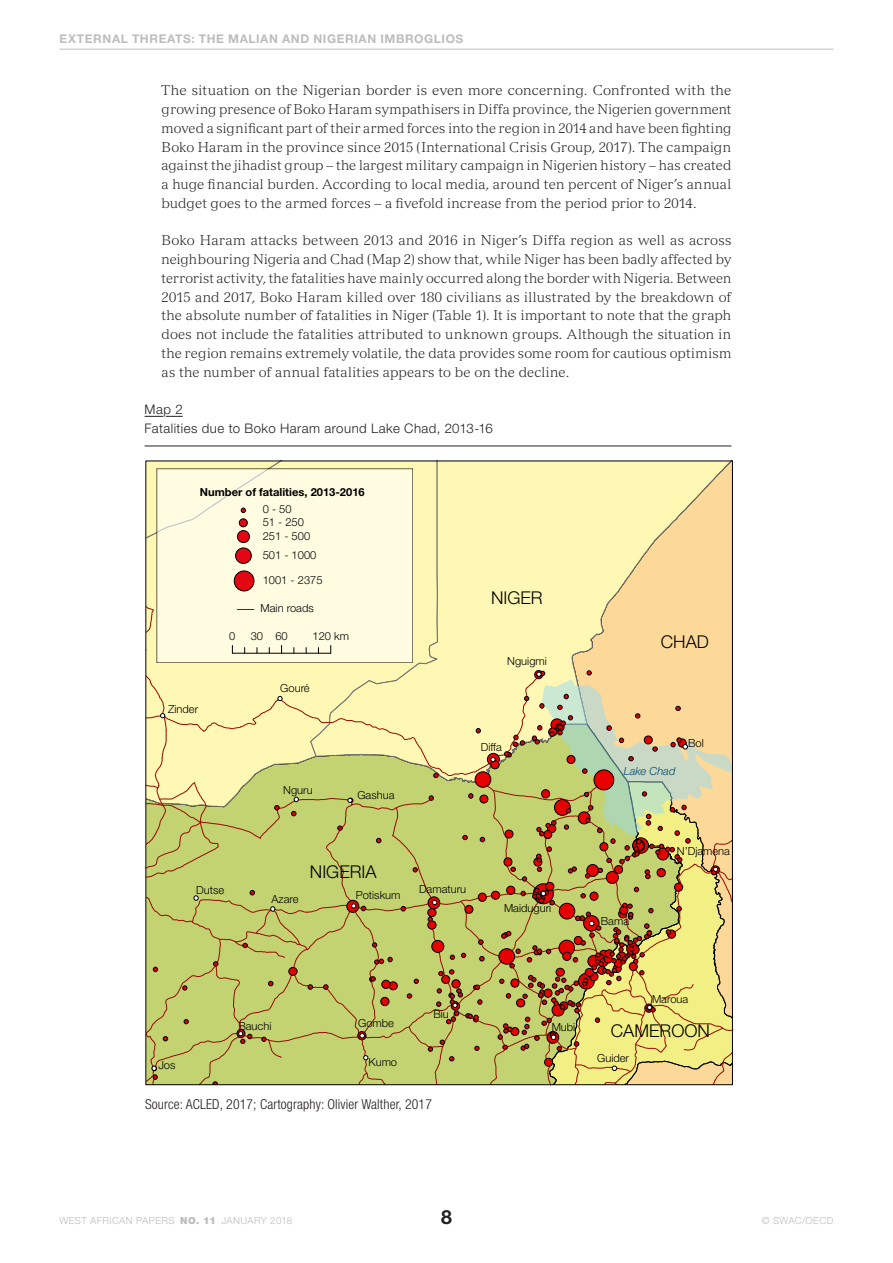
<style>
.page{position:relative;width:893px;height:1263px;background:#fff}
.page>*{position:absolute;margin:0;border:0;box-sizing:border-box;transform-origin:0 0}
.t1{font:700 19.5px "Helvetica Neue LT Std";color:#231f20}
.t2{font:300 17.7px "Helvetica Neue LT Std";color:#000}
.B_Body_9_2_EN{font:300 13.8px/18.8px "Versailles LT Std";letter-spacing:.015em;color:#231f20;text-align:justify}
.C_Text_Infobox{font:300 condensed 13.8px "Helvetica Neue LT Std";letter-spacing:.01em;color:#231f20}
.C_Head_Fig_Map_Box{font:300 13.2px/18.8px "Helvetica Neue LT Std";letter-spacing:.035em;color:#231f20}
.t3{font:700 12px "Helvetica Neue LT Std";letter-spacing:.05em;color:#bcbdc0}
.t4{font:300 11.1px/13.4px "Helvetica Neue LT Std";color:#000}
.t5{font:700 11.1px "Helvetica Neue LT Std";color:#000}
.t6{font:italic 300 11.1px "Helvetica Neue LT Std";color:#004873}
.t7{font:300 9.75px "Helvetica Neue LT Std";letter-spacing:.04em;color:#bcbdc0}
.s1{font-weight:900}
</style>
<div class="page">
<hr style="left:60px;top:49px;width:773px;height:1px;background:#bcbdc0">
<hr style="left:145px;top:446px;width:586px;height:1px;background:#231f20">
<svg style="left:144px;top:415px;width:39px;height:2px"></svg>
<svg style="left:329px;top:463px;width:402px;height:129px;background:#fcf0ae"></svg>
<div style="left:157px;top:469px;width:256px;height:194px;background:#fffce1"></div>
<svg style="left:146px;top:461px;width:183px;height:92px"></svg>
<div style="left:239px;top:519px;width:8px;height:8px;background:#e30613;border-radius:50%"></div>
<div style="left:239px;top:519px;width:8px;height:8px;border:1px solid #000;border-radius:50%"></div>
<div style="left:237px;top:531px;width:12px;height:12px;background:#e30613;border-radius:50%"></div>
<div style="left:237px;top:530px;width:13px;height:13px;border:1px solid #000;border-radius:50%"></div>
<div style="left:236px;top:548px;width:15px;height:15px;background:#e30613;border-radius:50%"></div>
<div style="left:235px;top:548px;width:16px;height:16px;border:1px solid #000;border-radius:50%"></div>
<div style="left:234px;top:571px;width:20px;height:20px;background:#e30613;border-radius:50%"></div>
<div style="left:234px;top:571px;width:20px;height:20px;border:1px solid #000;border-radius:50%"></div>
<svg style="left:146px;top:592px;width:587px;height:493px;background:#d5d085"></svg>
<p class="t3" style="left:60px;top:31px;width:19px">EXTERNAL</p>
<p class="t3" style="left:132px;top:31px;width:10px">THREATS</p>
<p class="t3" style="left:192px;top:31px;width:57px">: THE MALIAN</p>
<p class="t3" style="left:282px;top:31px;width:10px">AND</p>
<p class="t3" style="left:313px;top:31px;width:18px">NIGERIAN</p>
<p class="t3" style="left:380px;top:31px;width:10px">IMBROGLIOS</p>
<p class="B_Body_9_2_EN" style="left:162px;top:81px;width:571px">The situation on the Nigerian border is even more concerning. Confronted with the growing presence of Boko Haram sympathisers in Diffa province, the Nigerien government moved a significant part of their armed forces into the region in 2014 and have been fighting Boko Haram in the province since 2015 (International Crisis Group, 2017). The campaign against the jihadist group – the largest military campaign in Nigerien history – has created a huge financial burden. According to local media, around ten percent of Niger’s annual budget goes to the armed forces – a fivefold increase from the period prior to 2014.</p>
<p class="B_Body_9_2_EN" style="left:162px;top:231px;width:571px">Boko Haram attacks between 2013 and 2016 in Niger’s Diffa region as well as across neighbouring Nigeria and Chad (Map 2) show that, while Niger has been badly affected by terrorist activity, the fatalities have mainly occurred along the border with Nigeria. Between 2015 and 2017, Boko Haram killed over 180 civilians as illustrated by the breakdown of the absolute number of fatalities in Niger (Table 1). It is important to note that the graph does not include the fatalities attributed to unknown groups. Although the situation in the region remains extremely volatile, the data provides some room for cautious optimism as the number of annual fatalities appears to be on the decline.</p>
<p class="C_Head_Fig_Map_Box" style="left:145px;top:400px;width:350px">Map 2<br>Fatalities due to Boko Haram around Lake Chad, 2013-16</p>
<p class="t5" style="left:200px;top:485px;width:166px">NUMBER OF FATALITIES, 2013-2016</p>
<p class="t4" style="left:168px;top:702px;width:32px">Zinder</p>
<p class="t4" style="left:263px;top:502px;width:49px">0 - 50<br>51 - 250<br>251 - 500</p>
<p class="t4" style="left:263px;top:548px;width:55px">501 - 1000</p>
<p class="t4" style="left:263px;top:573px;width:61px">1001 - 2375</p>
<p class="t4" style="left:261px;top:601px;width:55px">Main roads</p>
<p class="t4" style="left:229px;top:629px;width:8px">0</p>
<p class="t4" style="left:251px;top:629px;width:38px">30 60</p>
<p class="t4" style="left:312px;top:629px;width:38px">120 km</p>
<p class="t4" style="left:280px;top:681px;width:31px">Gouré</p>
<p class="t4" style="left:283px;top:783px;width:31px">Nguru</p>
<p class="t4" style="left:357px;top:788px;width:39px">Gashua</p>
<p class="t2" style="left:491px;top:587px;width:53px">NIGER</p>
<p class="t4" style="left:507px;top:654px;width:41px">Nguigmi</p>
<p class="t4" style="left:481px;top:740px;width:23px">Diffa</p>
<p class="t4" style="left:196px;top:883px;width:30px">Dutse</p>
<p class="t2" style="left:310px;top:861px;width:68px">NIGERIA</p>
<p class="t4" style="left:271px;top:892px;width:29px">Azare</p>
<p class="t4" style="left:356px;top:888px;width:46px">Potiskum</p>
<p class="t4" style="left:419px;top:882px;width:49px">Damaturu</p>
<p class="t4" style="left:504px;top:901px;width:49px">Maiduguri</p>
<p class="t2" style="left:661px;top:630px;width:50px">CHAD</p>
<p class="t6" style="left:624px;top:765px;width:53px">Lake Chad</p>
<p class="t4" style="left:688px;top:736px;width:17px">Bol</p>
<p class="t4" style="left:601px;top:914px;width:30px">Bama</p>
<p class="t4" style="left:677px;top:844px;width:55px">N’Djamena</p>
<p class="t4" style="left:158px;top:1058px;width:19px">Jos</p>
<p class="t4" style="left:238px;top:1019px;width:35px">Bauchi</p>
<p class="t4" style="left:358px;top:1016px;width:37px">Gombe</p>
<p class="t4" style="left:368px;top:1055px;width:30px">Kumo</p>
<p class="t4" style="left:433px;top:1007px;width:17px">Biu</p>
<p class="C_Text_Infobox" style="left:145px;top:1096px;width:288px">Source: ACLED, 2017; Cartography: Olivier Walther, 2017</p>
<p class="t4" style="left:552px;top:1020px;width:25px">Mubi</p>
<p class="t4" style="left:652px;top:992px;width:38px">Maroua</p>
<p class="t2" style="left:611px;top:1020px;width:100px">CAMEROON</p>
<p class="t4" style="left:597px;top:1051px;width:33px">Guider</p>
<p class="t7" style="left:60px;top:1215px;width:234px">WEST AFRICAN PAPERS <span class="s1">NO. 11</span> JANUARY 2018</p>
<h1 class="t1" style="left:441px;top:1205px;width:12px">8</h1>
<p class="t7" style="left:762px;top:1215px;width:73px">© SWAC/OECD</p>
</div>
